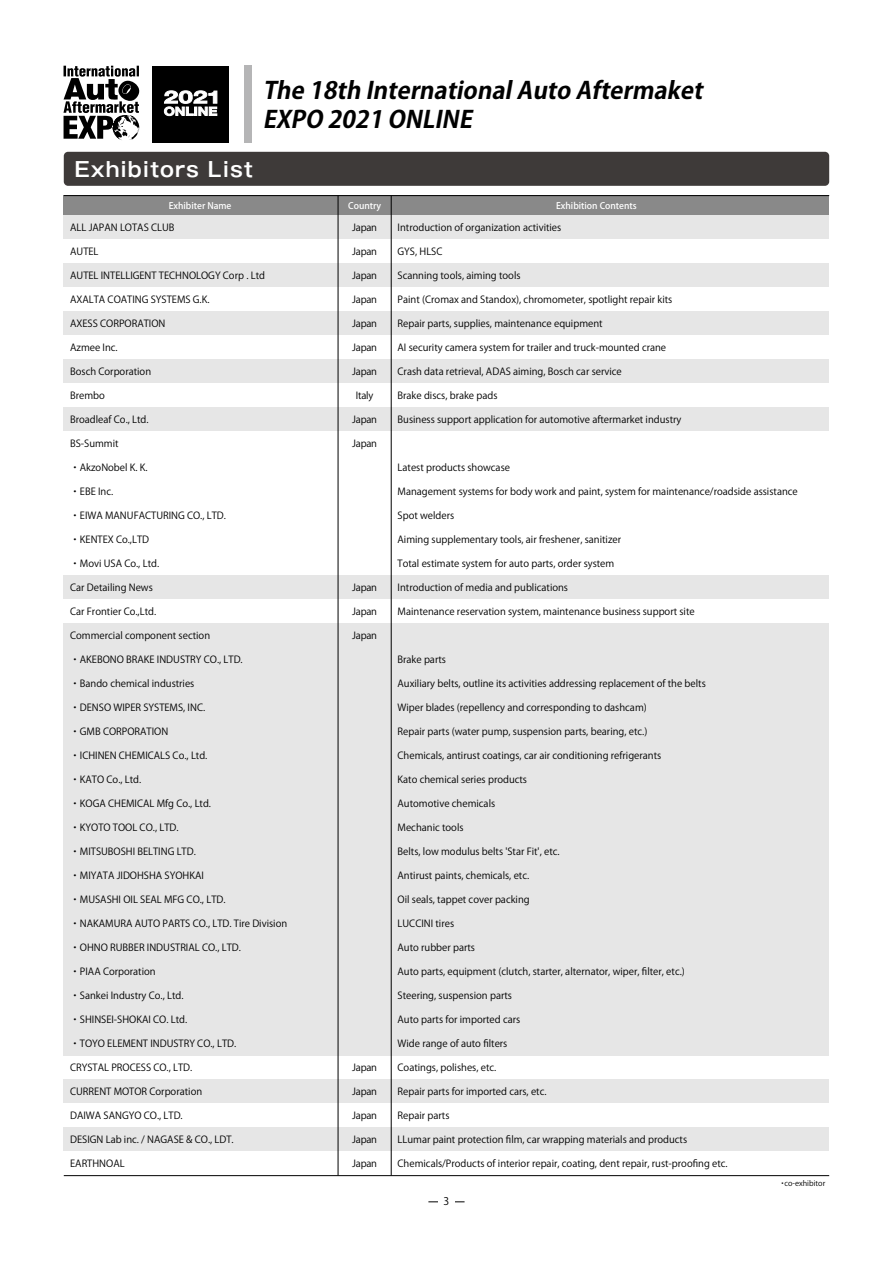
<style>
.page{position:relative;width:893px;height:1263px;background:#fff}
.page>*{position:absolute;margin:0;border:0;box-sizing:border-box;transform-origin:0 0}
.t1{font:italic 23.7px/28.3px "Koz Go Pro Bold 90 pv RKSJ H";color:#000}
.t2{font:20.25px "Gothic MB101 Pro De Bold 90 pv RKSJ H";letter-spacing:.05em;color:#fff}
.t3{font:10.5px "Koz Go Pro Regular 90 pv RKSJ H";color:#000}
.t4{font:9.75px "Koz Go Pro Regular 90 pv RKSJ H";color:#000}
.t5{font:9px "Koz Go Pro Medium 90 pv RKSJ H";color:#fff}
.t6{font:7.5px "Koz Go Pro Regular 90 pv RKSJ H";color:#000}
</style>
<div class="page">
<div style="left:64px;top:215px;width:765px;height:24px;background:#e6e6e6"></div>
<div style="left:64px;top:263px;width:765px;height:24px;background:#e6e6e6"></div>
<div style="left:64px;top:311px;width:765px;height:24px;background:#e6e6e6"></div>
<div style="left:64px;top:359px;width:765px;height:24px;background:#e6e6e6"></div>
<div style="left:64px;top:407px;width:765px;height:24px;background:#e6e6e6"></div>
<div style="left:64px;top:575px;width:765px;height:24px;background:#e6e6e6"></div>
<div style="left:64px;top:623px;width:765px;height:433px;background:#e6e6e6"></div>
<div style="left:64px;top:1080px;width:765px;height:24px;background:#e6e6e6"></div>
<div style="left:64px;top:1128px;width:765px;height:24px;background:#e6e6e6"></div>
<div style="left:64px;top:196px;width:765px;height:19px;background:#898989"></div>
<hr style="left:391px;top:196px;width:1px;height:979px;background:#000">
<hr style="left:338px;top:196px;width:1px;height:979px;background:#000">
<hr style="left:64px;top:1175px;width:765px;height:1px;background:#000">
<hr style="left:64px;top:195px;width:765px;height:1px;background:#000">
<svg style="left:63px;top:66px;width:77px;height:74px"></svg>
<div style="left:152px;top:66px;width:76px;height:77px;background:#000"></div>
<svg style="left:164px;top:90px;width:54px;height:26px"></svg>
<div style="left:244px;top:65px;width:7px;height:77px;background:#b5b5b6"></div>
<hr style="left:428px;top:1201px;width:37px;height:1px;background:#000">
<div style="left:438px;top:1199px;width:17px;height:6px;background:#fff"></div>
<div style="left:64px;top:152px;width:765px;height:34px;background:#3e3a39;border-radius:4px"></div>
<h1 class="t1" style="left:263px;top:79px;width:445px">The 18th InternationalAuto Aftermaket<br>EXPO 2021 ONLINE</h1>
<h2 class="t2" style="left:74px;top:161px;width:180px">Exhibitors List</h2>
<p class="t5" style="left:169px;top:202px;width:64px">Exhibiter Name</p>
<p class="t5" style="left:348px;top:202px;width:34px">Country</p>
<p class="t5" style="left:556px;top:202px;width:82px">Exhibition Contents</p>
<p class="t4" style="left:70px;top:224px;width:106px">ALL JAPAN LOTAS CLUB</p>
<p class="t4" style="left:70px;top:248px;width:30px">AUTEL</p>
<p class="t4" style="left:70px;top:272px;width:196px">AUTEL INTELLIGENT TECHNOLOGY Corp . Ltd</p>
<p class="t4" style="left:70px;top:296px;width:141px">AXALTA COATING SYSTEMS G.K.</p>
<p class="t4" style="left:70px;top:320px;width:97px">AXESS CORPORATION</p>
<p class="t4" style="left:70px;top:344px;width:49px">Azmee Inc.</p>
<p class="t4" style="left:70px;top:368px;width:83px">Bosch Corporation</p>
<p class="t4" style="left:70px;top:392px;width:36px">Brembo</p>
<p class="t4" style="left:70px;top:416px;width:80px">Broadleaf Co., Ltd.</p>
<p class="t4" style="left:70px;top:440px;width:50px">BS-Summit</p>
<p class="t4" style="left:70px;top:464px;width:79px">・AkzoNobel K. K.</p>
<p class="t4" style="left:70px;top:488px;width:45px">・EBE Inc.</p>
<p class="t4" style="left:70px;top:512px;width:157px">・EIWA MANUFACTURING CO., LTD.</p>
<p class="t4" style="left:70px;top:536px;width:81px">・KENTEX Co.,LTD</p>
<p class="t4" style="left:70px;top:560px;width:90px">・Movi USA Co., Ltd.</p>
<p class="t4" style="left:70px;top:584px;width:84px">Car Detailing News</p>
<p class="t4" style="left:70px;top:608px;width:87px">Car Frontier Co.,Ltd.</p>
<p class="t4" style="left:70px;top:632px;width:142px">Commercial component section</p>
<p class="t4" style="left:70px;top:656px;width:174px">・AKEBONO BRAKE INDUSTRY CO., LTD.</p>
<p class="t4" style="left:70px;top:680px;width:126px">・Bando chemical industries</p>
<p class="t4" style="left:70px;top:704px;width:137px">・DENSO WIPER SYSTEMS, INC.</p>
<p class="t4" style="left:70px;top:728px;width:100px">・GMB CORPORATION</p>
<p class="t4" style="left:70px;top:752px;width:139px">・ICHINEN CHEMICALS Co., Ltd.</p>
<p class="t4" style="left:70px;top:776px;width:73px">・KATO Co., Ltd.</p>
<p class="t4" style="left:70px;top:800px;width:142px">・KOGA CHEMICAL Mfg Co., Ltd.</p>
<p class="t4" style="left:70px;top:824px;width:110px">・KYOTO TOOL CO., LTD.</p>
<p class="t4" style="left:70px;top:848px;width:127px">・MITSUBOSHI BELTING LTD.</p>
<p class="t4" style="left:70px;top:872px;width:135px">・MIYATA JIDOHSHA SYOHKAI</p>
<p class="t4" style="left:70px;top:896px;width:157px">・MUSASHI OIL SEAL MFG CO., LTD.</p>
<p class="t4" style="left:70px;top:920px;width:219px">・NAKAMURA AUTO PARTS CO., LTD. Tire Division</p>
<p class="t4" style="left:70px;top:944px;width:172px">・OHNO RUBBER INDUSTRIAL CO., LTD.</p>
<p class="t4" style="left:70px;top:968px;width:87px">・PIAA Corporation</p>
<p class="t4" style="left:70px;top:992px;width:115px">・Sankei Industry Co., Ltd.</p>
<p class="t4" style="left:70px;top:1016px;width:119px">・SHINSEI-SHOKAI CO. Ltd.</p>
<p class="t4" style="left:70px;top:1040px;width:168px">・TOYO ELEMENT INDUSTRY CO., LTD.</p>
<p class="t4" style="left:70px;top:1064px;width:124px">CRYSTAL PROCESS CO., LTD.</p>
<p class="t4" style="left:70px;top:1088px;width:134px">CURRENT MOTOR Corporation</p>
<p class="t4" style="left:70px;top:1112px;width:114px">DAIWA SANGYO CO., LTD.</p>
<p class="t4" style="left:70px;top:1136px;width:165px">DESIGN Lab inc. / NAGASE &amp; CO., LDT.</p>
<p class="t4" style="left:70px;top:1160px;width:56px">EARTHNOAL</p>
<p class="t4" style="left:352px;top:224px;width:26px">Japan</p>
<p class="t4" style="left:352px;top:248px;width:26px">Japan</p>
<p class="t4" style="left:352px;top:272px;width:26px">Japan</p>
<p class="t4" style="left:352px;top:296px;width:26px">Japan</p>
<p class="t4" style="left:352px;top:320px;width:26px">Japan</p>
<p class="t4" style="left:352px;top:344px;width:26px">Japan</p>
<p class="t4" style="left:352px;top:368px;width:26px">Japan</p>
<p class="t4" style="left:356px;top:392px;width:19px">Italy</p>
<p class="t4" style="left:352px;top:416px;width:26px">Japan</p>
<p class="t4" style="left:352px;top:440px;width:26px">Japan</p>
<p class="t4" style="left:352px;top:584px;width:26px">Japan</p>
<p class="t4" style="left:352px;top:608px;width:26px">Japan</p>
<p class="t4" style="left:352px;top:632px;width:26px">Japan</p>
<p class="t4" style="left:352px;top:1064px;width:26px">Japan</p>
<p class="t4" style="left:352px;top:1088px;width:26px">Japan</p>
<p class="t4" style="left:352px;top:1112px;width:26px">Japan</p>
<p class="t4" style="left:352px;top:1136px;width:26px">Japan</p>
<p class="t4" style="left:352px;top:1160px;width:26px">Japan</p>
<p class="t4" style="left:398px;top:224px;width:165px">Introduction of organization activities</p>
<p class="t4" style="left:398px;top:248px;width:56px">GYS, HLSC　</p>
<p class="t4" style="left:398px;top:272px;width:124px">Scanning tools, aiming tools</p>
<p class="t4" style="left:398px;top:296px;width:276px">Paint (Cromax and Standox), chromometer, spotlight repair kits</p>
<p class="t4" style="left:398px;top:320px;width:207px">Repair parts, supplies, maintenance equipment</p>
<p class="t4" style="left:398px;top:344px;width:270px">AI security camera system for trailer and truck-mounted crane</p>
<p class="t4" style="left:398px;top:368px;width:226px">Crash data retrieval, ADAS aiming, Bosch car service</p>
<p class="t4" style="left:398px;top:392px;width:101px">Brake discs, brake pads</p>
<p class="t4" style="left:398px;top:416px;width:285px">Business support application for automotive aftermarket industry</p>
<p class="t4" style="left:398px;top:464px;width:114px">Latest products showcase</p>
<p class="t4" style="left:398px;top:488px;width:402px">Management systems for body work and paint, system for maintenance/roadside assistance</p>
<p class="t4" style="left:398px;top:512px;width:58px">Spot welders</p>
<p class="t4" style="left:398px;top:536px;width:225px">Aiming supplementary tools, air freshener, sanitizer</p>
<p class="t4" style="left:398px;top:560px;width:218px">Total estimate system for auto parts, order system</p>
<p class="t4" style="left:398px;top:584px;width:172px">Introduction of media and publications</p>
<p class="t4" style="left:398px;top:608px;width:299px">Maintenance reservation system, maintenance business support site</p>
<p class="t4" style="left:398px;top:656px;width:50px">Brake parts</p>
<p class="t4" style="left:398px;top:680px;width:310px">Auxiliary belts, outline its activities addressing replacement of the belts</p>
<p class="t4" style="left:398px;top:704px;width:251px">Wiper blades (repellency and corresponding to dashcam)</p>
<p class="t4" style="left:398px;top:728px;width:251px">Repair parts (water pump, suspension parts, bearing, etc.)</p>
<p class="t4" style="left:398px;top:752px;width:265px">Chemicals, antirust coatings, car air conditioning refrigerants</p>
<p class="t4" style="left:398px;top:776px;width:131px">Kato chemical series products</p>
<p class="t4" style="left:398px;top:800px;width:99px">Automotive chemicals</p>
<p class="t4" style="left:398px;top:824px;width:68px">Mechanic tools</p>
<p class="t4" style="left:398px;top:848px;width:164px">Belts, low modulus belts 'Star Fit', etc.</p>
<p class="t4" style="left:398px;top:872px;width:133px">Antirust paints, chemicals, etc.</p>
<p class="t4" style="left:398px;top:896px;width:134px">Oil seals, tappet cover packing</p>
<p class="t4" style="left:398px;top:920px;width:58px">LUCCINI tires</p>
<p class="t4" style="left:398px;top:944px;width:79px">Auto rubber parts</p>
<p class="t4" style="left:398px;top:968px;width:289px">Auto parts, equipment (clutch, starter, alternator, wiper, filter, etc.)</p>
<p class="t4" style="left:398px;top:992px;width:116px">Steering, suspension parts</p>
<p class="t4" style="left:398px;top:1016px;width:124px">Auto parts for imported cars</p>
<p class="t4" style="left:398px;top:1040px;width:111px">Wide range of auto filters</p>
<p class="t4" style="left:398px;top:1064px;width:100px">Coatings, polishes, etc.</p>
<p class="t4" style="left:398px;top:1088px;width:150px">Repair parts for imported cars, etc.</p>
<p class="t4" style="left:398px;top:1112px;width:53px">Repair parts</p>
<p class="t4" style="left:398px;top:1136px;width:291px">LLumar paint protection film, car wrapping materials and products</p>
<p class="t4" style="left:398px;top:1160px;width:332px">Chemicals/Products of interior repair, coating, dent repair, rust-proofing etc.</p>
<p class="t3" style="left:444px;top:1197px;width:7px">3</p>
<p class="t6" style="left:779px;top:1180px;width:48px">・co-exhibitor</p>
</div>
